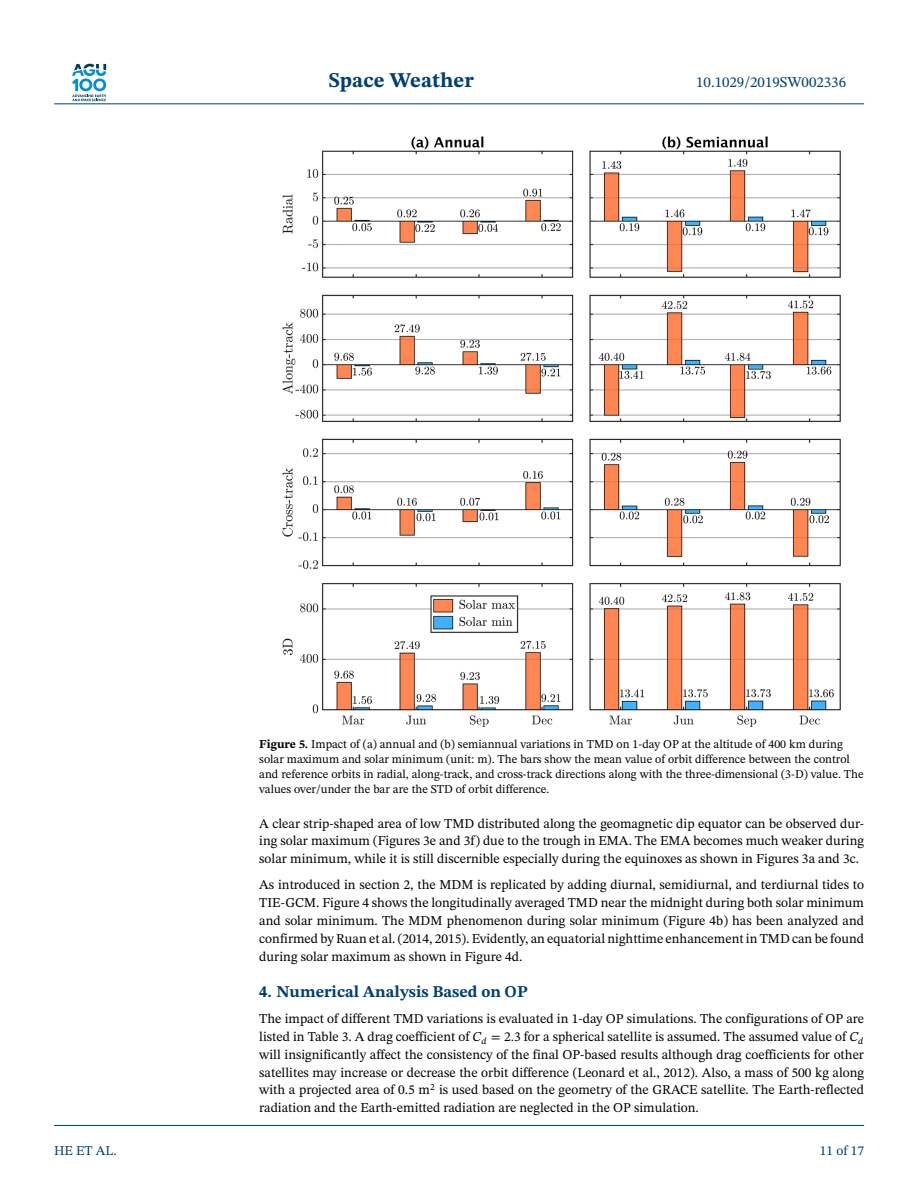
<style>
.page{position:relative;width:918px;height:1188px;background:#fff}
.page>*{position:absolute;margin:0;border:0;box-sizing:border-box;transform-origin:0 0}
.t1{font:700 21px "STIX Two Text";color:#004073}
.t2{font:700 16.5px "STIX Two Text";color:#004073}
.t3{font:15px "STIX Two Text";color:#004073}
.t4{font:13.5px/18px "STIX Two Text";color:#000;text-align:justify}
.t5{font:13.5px "STIX Two Text";color:#004073}
.t6{font:12px/15px "STIX Two Text";color:#000}
.s1{font-weight:700}
.s2{font-style:italic}
.s3{font-family:"STIX Math"}
.s4{font-family:"STIX Math";font-style:italic}
</style>
<div class="page">
<svg style="left:72px;top:64px;width:34px;height:37px"></svg>
<hr style="left:54px;top:103px;width:810px;height:1px;background:#004073">
<img style="left:282px;top:136px;width:559px;height:591px">
<hr style="left:54px;top:1125px;width:810px;height:1px;background:#004073">
<h1 class="t1" style="left:329px;top:72px;width:146px">Space Weather</h1>
<p class="t3" style="left:696px;top:77px;width:152px">10.1029/2019SW002336</p>
<p class="t6" style="left:259px;top:738px;width:606px"><span class="s1">Figure 5.</span> Impact of (a) annual and (b) semiannual variations in TMD on 1-day OP at the altitude of 400 km during solar maximum and solar minimum (unit: m). The bars show the mean value of orbit difference between the control and reference orbits in radial, along-track, and cross-track directions along with the three-dimensional (3-D) value. The values over/under the bar are the STD of orbit difference.</p>
<p class="t4" style="left:259px;top:815px;width:606px">A clear strip-shaped area of low TMD distributed along the geomagnetic dip equator can be observed dur&shy;ing solar maximum (Figures 3e and 3f) due to the trough in EMA. The EMA becomes much weaker during solar minimum, while it is still discernible especially during the equinoxes as shown in Figures 3a and 3c.</p>
<p class="t4" style="left:259px;top:877px;width:606px">As introduced in section 2, the MDM is replicated by adding diurnal, semidiurnal, and terdiurnal tides to TIE-GCM. Figure 4 shows the longitudinally averaged TMD near the midnight during both solar minimum and solar minimum. The MDM phenomenon during solar minimum (Figure 4b) has been analyzed and confirmed by Ruan et al. (2014, 2015). Evidently, an equatorial nighttime enhancement in TMD can be found during solar maximum as shown in Figure 4d.</p>
<p class="t2" style="left:259px;top:985px;width:270px">4. Numerical Analysis Based on OP</p>
<p class="t4" style="left:259px;top:1010px;width:606px">The impact of different TMD variations is evaluated in 1-day OP simulations. The configurations of OP are listed in Table 3. A drag coefficient of <span class="s2">C</span><sub>d</sub> <span class="s3">=</span> 2<span class="s4">.</span>3 for a spherical satellite is assumed. The assumed value of <span class="s2">C</span><sub>d </sub>will insignificantly affect the consistency of the final OP-based results although drag coefficients for other satellites may increase or decrease the orbit difference (Leonard et al., 2012). Also, a mass of 500 kg along with a projected area of 0.5 m<sup>2</sup> is used based on the geometry of the GRACE satellite. The Earth-reflected radiation and the Earth-emitted radiation are neglected in the OP simulation.</p>
<p class="t5" style="left:54px;top:1145px;width:64px">HE ET AL.</p>
<p class="t5" style="left:820px;top:1145px;width:46px">11 of 17</p>
</div>
